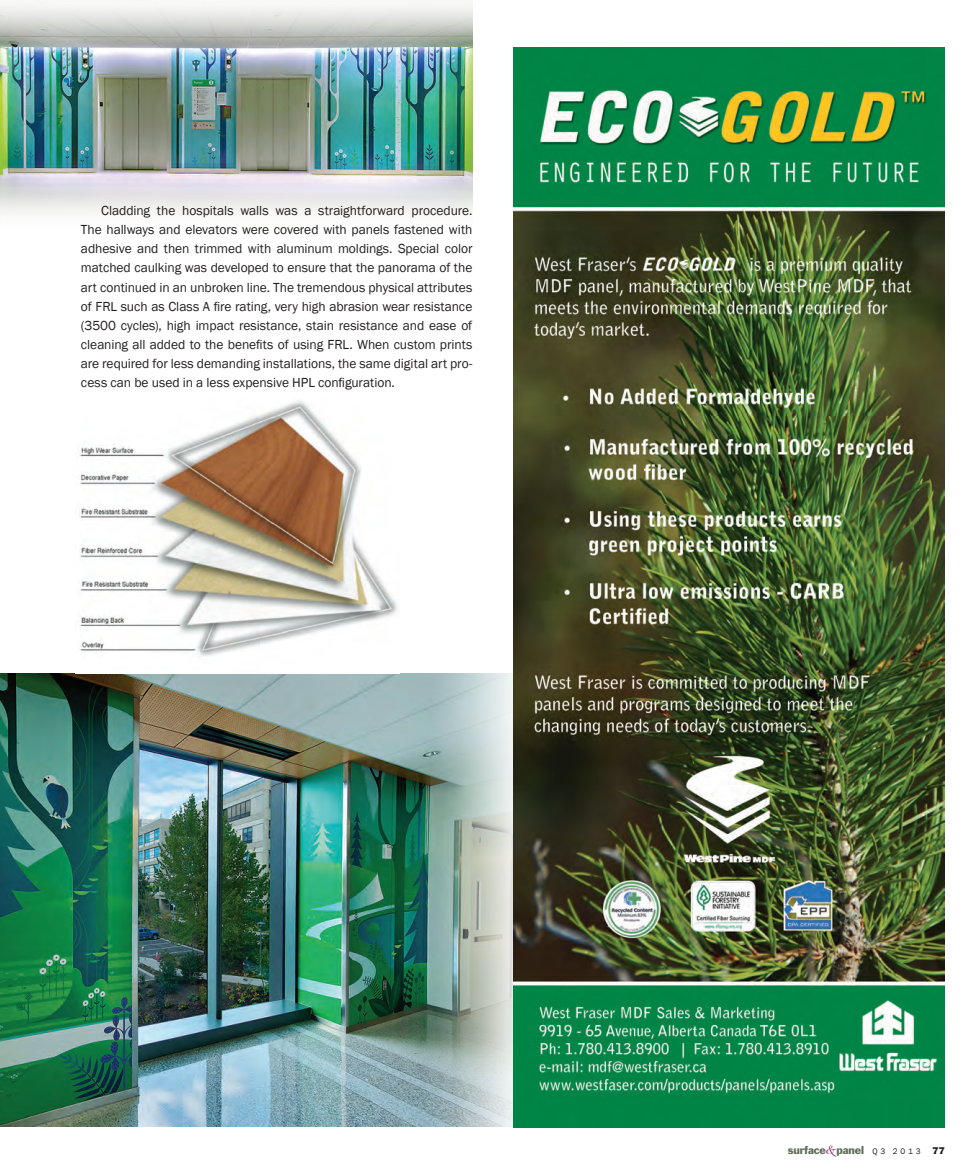
<style>
.page{position:relative;width:972px;height:1175px;background:#fff}
.page>*{position:absolute;margin:0;border:0;box-sizing:border-box;transform-origin:0 0}
.t1{font:13.5px/19.2px "Franklin Gothic";color:#231f20;text-align:justify}
.t2{font:10.5px "Franklin Gothic";letter-spacing:-.015em;color:#626f5b}
.t3{font:9px "Franklin Gothic";color:#231f20}
.s1{font-family:"Isadora";font-size:13.5px;color:#861853}
.s2{font-size:8.25px;color:#231f20}
</style>
<div class="page">
<img style="left:0;top:674px;width:513px;height:452px">
<img style="left:1px;top:1px;width:471px;height:212px">
<img style="left:79px;top:400px;width:319px;height:256px">
<img style="left:513px;top:47px;width:432px;height:1080px">
<p class="t1" style="left:81px;top:201px;width:393px;text-indent:20px">Cladding the hospitals walls was a straightforward procedure.<br>The hallways and elevators were covered with panels fastened with adhesive and then trimmed with aluminum moldings. Special color matched caulking was developed to ensure that the panorama of the art continued in an unbroken line. The tremendous physical attributes of FRL such as Class A fire rating, very high abrasion wear resistance (3500 cycles), high impact resistance, stain resistance and ease of cleaning all added to the benefits of using FRL. When custom prints are required for less demanding installations, the same digital art pro&shy;cess can be used in a less expensive HPL configuration.</p>
<p class="t2" style="left:788px;top:1143px;width:134px">surface<span class="s1">&amp;</span>panel <span class="s2">Q 3 2 0 1 3</span></p>
<p class="t3" style="left:932px;top:1145px;width:14px">77</p>
</div>
